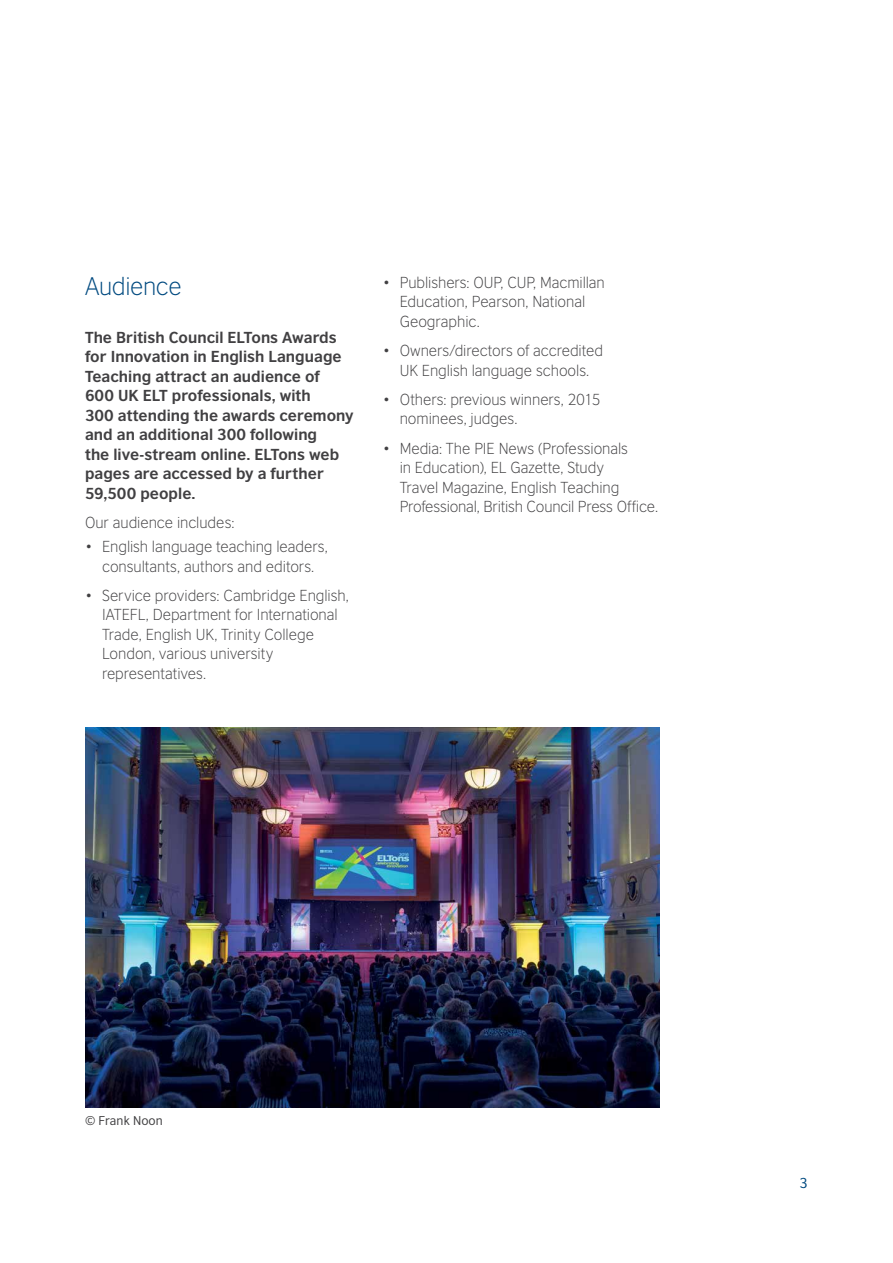
<style>
.page{position:relative;width:893px;height:1263px;background:#fff}
.page>*{position:absolute;margin:0;border:0;box-sizing:border-box;transform-origin:0 0}
.t1{font:300 24px "British Council Sans";letter-spacing:-.015em;color:#004a80}
.t2{font:300 15px/19.5px "British Council Sans";letter-spacing:-.005em;color:#414042}
.t3{font:700 15px/19.5px "British Council Sans";color:#414042}
.t4{font:13.5px "British Council Sans";color:#004a80}
.t5{font:12px "British Council Sans";letter-spacing:.01em;color:#414042}
</style>
<div class="page">
<img style="left:85px;top:727px;width:574px;height:381px">
<h1 class="t1" style="left:85px;top:266px;width:98px">Audience</h1>
<p class="t3" style="left:85px;top:326px;width:270px">The British Council ELTons Awards for Innovation in English Language<br>Teaching attract an audience of<br>600 UK ELT professionals, with<br>300 attending the awards ceremony and an additional 300 following<br>the live-stream online. ELTons web pages are accessed by a further<br>59,500 people.</p>
<p class="t2" style="left:85px;top:511px;width:151px">Our audience includes:</p>
<p class="t2" style="left:85px;top:536px;width:244px;text-align:center">• English language teaching leaders, consultants, authors and editors.</p>
<p class="t2" style="left:102px;top:584px;width:248px;text-indent:-17px">• Service providers: Cambridge English,<br>IATEFL, Department for International<br>Trade, English UK, Trinity College<br>London, various university representatives.</p>
<p class="t2" style="left:400px;top:271px;width:207px;text-indent:-17px">• Publishers: OUP, CUP, Macmillan<br>Education, Pearson, National<br>Geographic.</p>
<p class="t2" style="left:383px;top:339px;width:222px;text-align:center">• Owners/directors of accredited<br>UK English language schools.</p>
<p class="t2" style="left:400px;top:388px;width:202px;text-indent:-17px">• Others: previous winners, 2015 nominees, judges.</p>
<p class="t2" style="left:400px;top:437px;width:260px;text-indent:-17px">• Media: The PIE News (Professionals<br>in Education), EL Gazette, Study<br>Travel Magazine, English Teaching Professional, British Council Press Office.</p>
<p class="t5" style="left:85px;top:1111px;width:79px">© Frank Noon</p>
<p class="t4" style="left:800px;top:1172px;width:10px">3</p>
</div>
